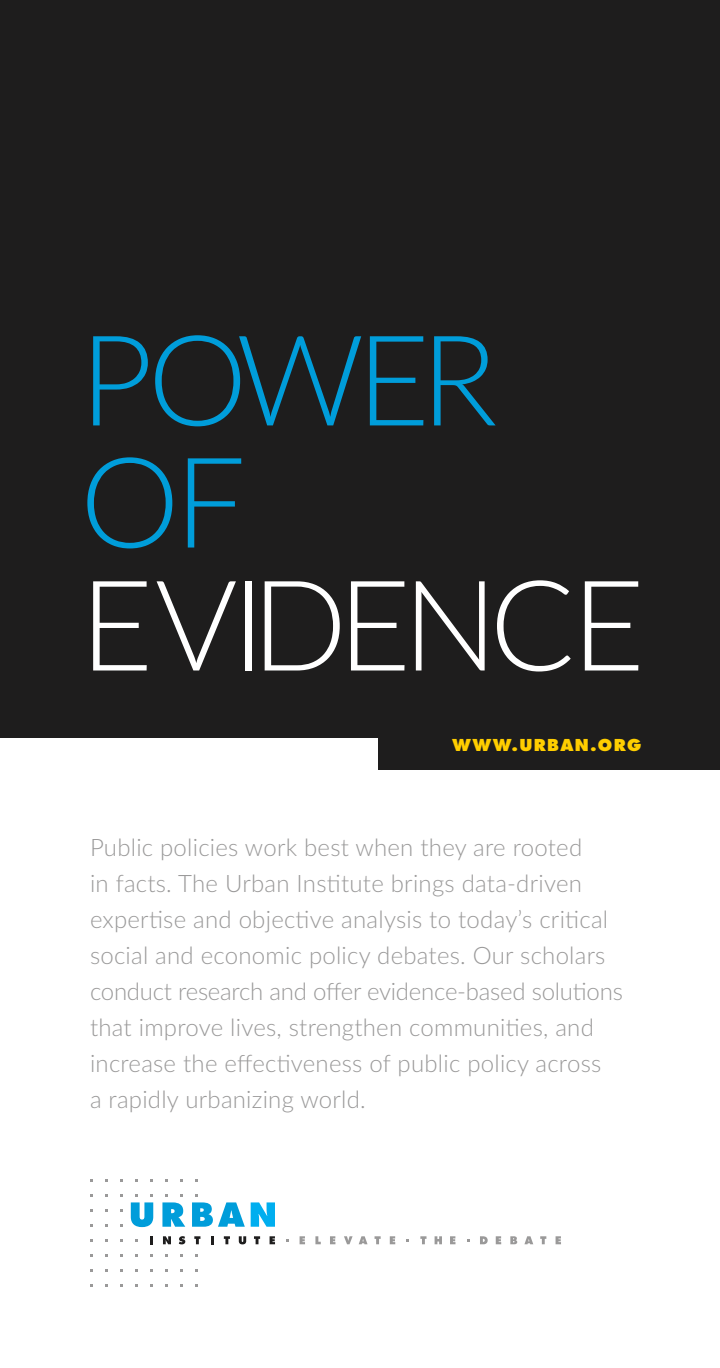
<style>
.page{position:relative;width:720px;height:1368px;background:#fff}
.page>*{position:absolute;margin:0;border:0;box-sizing:border-box;transform-origin:0 0}
.t1{font:300 126px "Lato";letter-spacing:-.065em;color:#fff}
.t2{font:300 126px/122px "Lato";letter-spacing:-.06em;color:#009dda}
.t3{font:300 24px/36px "Lato";letter-spacing:.01em;color:#9a9999}
.t4{font:800 16px "Futura";letter-spacing:.08em;color:#ffce00}
</style>
<div class="page">
<div style="left:0;top:0;width:720px;height:738px;background:#1e1d1d"></div>
<div style="left:378px;top:698px;width:342px;height:72px;background:#1e1d1d"></div>
<svg style="left:150px;top:1236px;width:3px;height:8px"></svg>
<svg style="left:163px;top:1236px;width:8px;height:8px"></svg>
<svg style="left:179px;top:1236px;width:6px;height:8px"></svg>
<svg style="left:194px;top:1236px;width:6px;height:8px"></svg>
<svg style="left:211px;top:1236px;width:3px;height:8px"></svg>
<svg style="left:224px;top:1236px;width:6px;height:8px"></svg>
<svg style="left:239px;top:1236px;width:7px;height:8px"></svg>
<svg style="left:254px;top:1236px;width:6px;height:8px"></svg>
<svg style="left:270px;top:1236px;width:5px;height:8px"></svg>
<svg style="left:251px;top:1202px;width:24px;height:25px"></svg>
<svg style="left:162px;top:1194px;width:23px;height:33px"></svg>
<svg style="left:192px;top:1194px;width:53px;height:33px"></svg>
<svg style="left:131px;top:1194px;width:22px;height:33px"></svg>
<svg style="left:300px;top:1236px;width:5px;height:8px"></svg>
<svg style="left:315px;top:1236px;width:6px;height:8px"></svg>
<svg style="left:330px;top:1236px;width:5px;height:8px"></svg>
<svg style="left:390px;top:1236px;width:5px;height:8px"></svg>
<svg style="left:344px;top:1236px;width:9px;height:8px"></svg>
<svg style="left:359px;top:1236px;width:9px;height:8px"></svg>
<svg style="left:375px;top:1236px;width:6px;height:8px"></svg>
<svg style="left:480px;top:1236px;width:8px;height:8px"></svg>
<svg style="left:496px;top:1236px;width:5px;height:8px"></svg>
<svg style="left:556px;top:1236px;width:5px;height:8px"></svg>
<svg style="left:510px;top:1236px;width:7px;height:8px"></svg>
<svg style="left:524px;top:1236px;width:9px;height:8px"></svg>
<svg style="left:540px;top:1236px;width:6px;height:8px"></svg>
<svg style="left:420px;top:1236px;width:7px;height:8px"></svg>
<svg style="left:435px;top:1236px;width:7px;height:8px"></svg>
<svg style="left:450px;top:1236px;width:5px;height:8px"></svg>
<h1 class="t2" style="left:80px;top:315px;width:419px">POWER<br>OF</h1>
<h1 class="t1" style="left:80px;top:538px;width:566px">EVIDENCE</h1>
<p class="t4" style="left:452px;top:735px;width:191px">WWW.URBAN.ORG</p>
<p class="t3" style="left:90px;top:829px;width:534px">Public policies work best when they are rooted<br>in facts. The Urban Institute brings data-driven expertise and objective analysis to today’s critical social and economic policy debates. Our scholars conduct research and offer evidence-based solutions that improve lives, strengthen communities, and increase the effectiveness of public policy across<br>a rapidly urbanizing world.</p>
</div>
